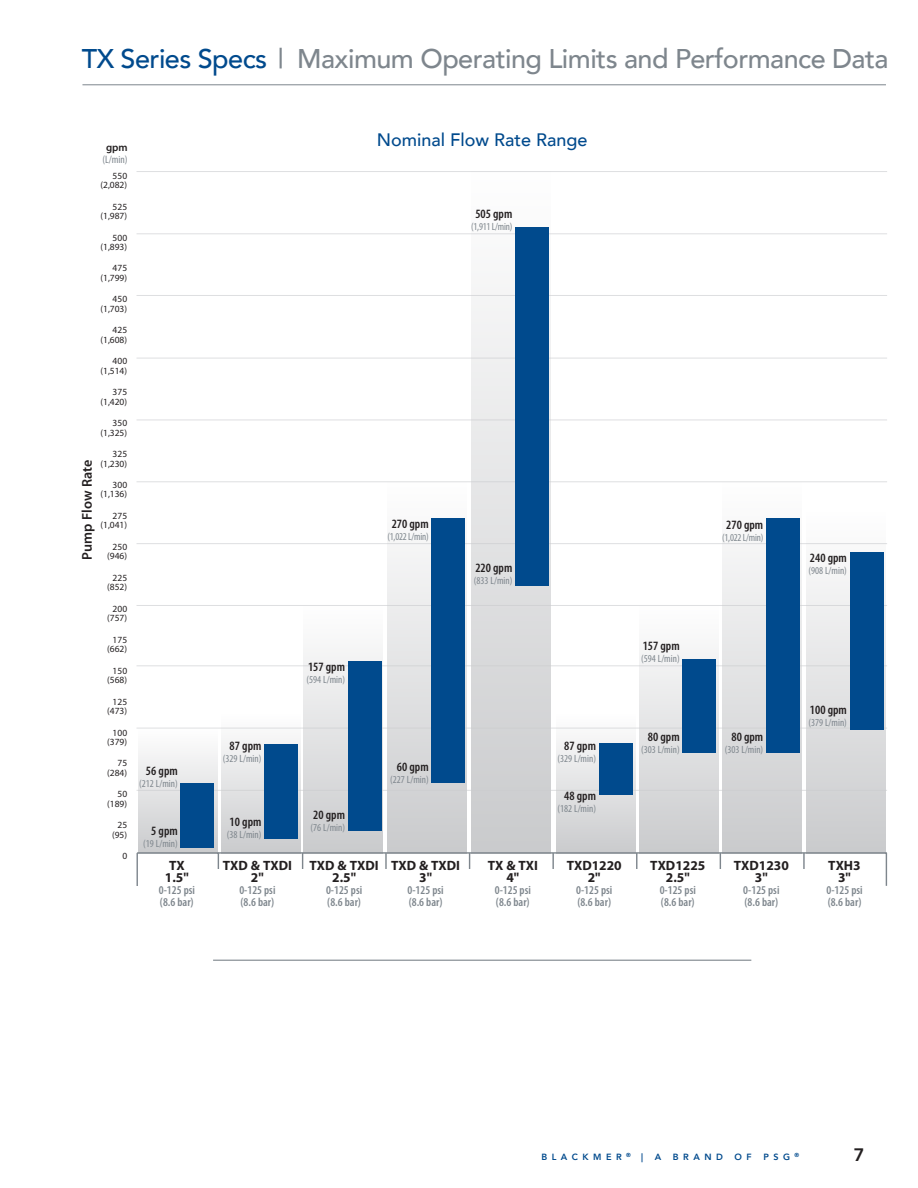
<style>
.page{position:relative;width:918px;height:1188px;background:#fff}
.page>*{position:absolute;margin:0;border:0;box-sizing:border-box;transform-origin:0 0}
.t1{font:500 27px "Avenir";letter-spacing:-.02em;color:#7e868d}
.t2{font:500 18px "Avenir";color:#004a8d}
.t3{font:800 18px "Avenir";color:#231f20}
.t4{font:600 14.1px "Myriad Pro";color:#231f20}
.t5{font:700 13.5px/12px "Myriad Pro";color:#231f20;text-align:center}
.t6{font:600 condensed 12.75px "Myriad Pro";color:#231f20}
.t7{font:600 condensed 12px/12px "Myriad Pro";color:#7e868d}
.t8{font:condensed 10.8px "Myriad Pro";color:#7e868d}
.t9{font:600 10.8px "Myriad Pro";color:#231f20}
.t10{font:condensed 10.5px "Myriad Pro";color:#7e868d}
.t11{font:9.45px/9.4px "Myriad Pro";color:#231f20;text-align:right}
.t12{font:800 9px "Avenir";letter-spacing:.5em;color:#004a8d}
.s1{color:#004a8d}
</style>
<div class="page">
<hr style="left:137px;top:790px;width:750px;height:1px;background:#dedfe1">
<hr style="left:137px;top:728px;width:750px;height:1px;background:#dedfe1">
<hr style="left:137px;top:665px;width:750px;height:1px;background:#dedfe1">
<hr style="left:137px;top:605px;width:750px;height:1px;background:#dedfe1">
<hr style="left:137px;top:543px;width:750px;height:1px;background:#dedfe1">
<hr style="left:137px;top:481px;width:750px;height:1px;background:#dedfe1">
<hr style="left:137px;top:420px;width:750px;height:1px;background:#dedfe1">
<hr style="left:137px;top:358px;width:750px;height:1px;background:#dedfe1">
<hr style="left:137px;top:295px;width:750px;height:1px;background:#dedfe1">
<hr style="left:137px;top:233px;width:750px;height:1px;background:#dedfe1">
<hr style="left:137px;top:171px;width:750px;height:1px;background:#dedfe1">
<div style="left:138px;top:729px;width:79px;height:125px;background:linear-gradient(to bottom,#fffffe,#bec3c9)"></div>
<div style="left:222px;top:714px;width:79px;height:140px;background:linear-gradient(to bottom,#fdfdfd,#cacbcd)"></div>
<div style="left:304px;top:606px;width:79px;height:248px;background:linear-gradient(to bottom,#fefefe,#cacbcd)"></div>
<div style="left:387px;top:482px;width:80px;height:372px;background:linear-gradient(to bottom,#f2f6f9,#c6c8cb)"></div>
<div style="left:471px;top:171px;width:79px;height:683px;background:linear-gradient(to bottom,#fefefe,#c9cacc)"></div>
<div style="left:807px;top:512px;width:79px;height:342px;background:linear-gradient(to bottom,#f4f7fa,#c8cacc)"></div>
<div style="left:556px;top:714px;width:79px;height:140px;background:linear-gradient(to bottom,#f6f9fb,#c9cacd)"></div>
<div style="left:639px;top:606px;width:79px;height:248px;background:linear-gradient(to bottom,#fefefe,#cacbcd)"></div>
<div style="left:723px;top:482px;width:79px;height:372px;background:linear-gradient(to bottom,#fcfdfd,#cacbcd)"></div>
<svg style="left:136px;top:852px;width:752px;height:34px"></svg>
<hr style="left:82px;top:84px;width:804px;height:1px;background:#7e868d">
<div style="left:181px;top:783px;width:33px;height:65px;background:#004a8d"></div>
<hr style="left:213px;top:960px;width:538px;height:1px;background:#7e868d">
<div style="left:264px;top:744px;width:34px;height:95px;background:#004a8d"></div>
<div style="left:348px;top:661px;width:33px;height:170px;background:#004a8d"></div>
<div style="left:432px;top:519px;width:33px;height:264px;background:#004a8d"></div>
<div style="left:515px;top:227px;width:34px;height:359px;background:#004a8d"></div>
<div style="left:599px;top:743px;width:33px;height:52px;background:#004a8d"></div>
<div style="left:683px;top:659px;width:33px;height:94px;background:#004a8d"></div>
<div style="left:766px;top:519px;width:34px;height:234px;background:#004a8d"></div>
<div style="left:850px;top:552px;width:33px;height:177px;background:#004a8d"></div>
<h1 class="t1" style="left:82px;top:36px;width:808px"><span class="s1">TX Series Specs</span> | Maximum Operating Limits and Performance Data</h1>
<p class="t9" style="left:106px;top:141px;width:23px">gpm</p>
<p class="t8" style="left:102px;top:154px;width:27px">(L/min)</p>
<p class="t11" style="left:100px;top:171px;width:28px">550 (2,082)</p>
<p class="t11" style="left:100px;top:202px;width:28px">525 (1,987)</p>
<p class="t11" style="left:100px;top:233px;width:28px">500 (1,893)</p>
<p class="t11" style="left:100px;top:264px;width:28px">475 (1,799)</p>
<p class="t11" style="left:100px;top:295px;width:28px">450 (1,703)</p>
<p class="t11" style="left:100px;top:326px;width:28px">425 (1,608)</p>
<p class="t11" style="left:100px;top:357px;width:28px">400 (1,514)</p>
<p class="t11" style="left:100px;top:388px;width:28px">375 (1,420)</p>
<p class="t11" style="left:100px;top:418px;width:28px">350 (1,325)</p>
<p class="t11" style="left:100px;top:449px;width:28px">325 (1,230)</p>
<h3 class="t4" style="left:79px;top:560px;width:101px;rotate:-90deg">Pump Flow Rate</h3>
<p class="t11" style="left:100px;top:480px;width:28px">300 (1,136)</p>
<p class="t11" style="left:100px;top:511px;width:28px">275 (1,041)</p>
<p class="t11" style="left:107px;top:542px;width:21px;text-align:center">250 (946)</p>
<p class="t11" style="left:107px;top:573px;width:21px;text-align:center">225 (852)</p>
<p class="t11" style="left:107px;top:604px;width:21px;text-align:center">200 (757)</p>
<p class="t11" style="left:107px;top:635px;width:21px;text-align:center">175 (662)</p>
<p class="t11" style="left:107px;top:666px;width:21px;text-align:center">150 (568)</p>
<p class="t11" style="left:107px;top:697px;width:21px;text-align:center">125 (473)</p>
<p class="t11" style="left:107px;top:728px;width:21px;text-align:center">100 (379)</p>
<p class="t11" style="left:107px;top:759px;width:21px">75 (284)</p>
<p class="t11" style="left:107px;top:790px;width:21px">50 (189)</p>
<p class="t11" style="left:112px;top:821px;width:17px;text-align:center">25 (95)</p>
<p class="t11" style="left:122px;top:852px;width:6px">0</p>
<h3 class="t6" style="left:146px;top:764px;width:33px">56 gpm</h3>
<p class="t10" style="left:139px;top:778px;width:40px">(212 L/min)</p>
<h3 class="t6" style="left:151px;top:824px;width:28px">5 gpm</h3>
<p class="t10" style="left:143px;top:838px;width:36px">(19 L/min)</p>
<h3 class="t5" style="left:165px;top:860px;width:25px">TX<br>1.5"</h3>
<p class="t7" style="left:159px;top:884px;width:38px">0-125 psi (8.6 bar)</p>
<h2 class="t2" style="left:377px;top:124px;width:212px">Nominal Flow Rate Range</h2>
<h3 class="t6" style="left:475px;top:207px;width:38px">505 gpm</h3>
<p class="t10" style="left:471px;top:221px;width:43px">(1,911 L/min)</p>
<h3 class="t6" style="left:392px;top:517px;width:38px">270 gpm</h3>
<p class="t10" style="left:387px;top:531px;width:43px">(1,022 L/min)</p>
<h3 class="t6" style="left:475px;top:561px;width:38px">220 gpm</h3>
<p class="t10" style="left:474px;top:575px;width:40px">(833 L/min)</p>
<h3 class="t6" style="left:726px;top:518px;width:38px">270 gpm</h3>
<p class="t10" style="left:722px;top:532px;width:43px">(1,022 L/min)</p>
<h3 class="t6" style="left:810px;top:551px;width:38px">240 gpm</h3>
<p class="t10" style="left:808px;top:565px;width:40px">(908 L/min)</p>
<h3 class="t6" style="left:308px;top:659px;width:38px">157 gpm</h3>
<p class="t10" style="left:307px;top:673px;width:40px">(594 L/min)</p>
<h3 class="t6" style="left:230px;top:739px;width:33px">87 gpm</h3>
<p class="t10" style="left:223px;top:753px;width:40px">(329 L/min)</p>
<h3 class="t6" style="left:230px;top:815px;width:33px">10 gpm</h3>
<p class="t10" style="left:227px;top:829px;width:36px">(38 L/min)</p>
<h3 class="t5" style="left:223px;top:860px;width:71px">TXD &amp; TXDI<br>2"</h3>
<p class="t7" style="left:239px;top:884px;width:38px">0-125 psi (8.6 bar)</p>
<h3 class="t6" style="left:313px;top:808px;width:33px">20 gpm</h3>
<p class="t10" style="left:311px;top:822px;width:36px">(76 L/min)</p>
<h3 class="t5" style="left:310px;top:860px;width:71px">TXD &amp; TXDI<br>2.5"</h3>
<p class="t7" style="left:326px;top:884px;width:38px">0-125 psi (8.6 bar)</p>
<h3 class="t6" style="left:397px;top:760px;width:33px">60 gpm</h3>
<p class="t10" style="left:390px;top:774px;width:40px">(227 L/min)</p>
<h3 class="t5" style="left:391px;top:860px;width:71px">TXD &amp; TXDI<br>3"</h3>
<p class="t7" style="left:408px;top:884px;width:38px">0-125 psi (8.6 bar)</p>
<h3 class="t5" style="left:488px;top:860px;width:52px">TX &amp; TXI<br>4"</h3>
<p class="t7" style="left:495px;top:884px;width:38px">0-125 psi (8.6 bar)</p>
<h3 class="t6" style="left:643px;top:639px;width:38px">157 gpm</h3>
<p class="t10" style="left:641px;top:653px;width:40px">(594 L/min)</p>
<h3 class="t6" style="left:564px;top:739px;width:33px">87 gpm</h3>
<p class="t10" style="left:558px;top:753px;width:40px">(329 L/min)</p>
<h3 class="t6" style="left:564px;top:788px;width:33px">48 gpm</h3>
<p class="t10" style="left:558px;top:802px;width:40px">(182 L/min)</p>
<h3 class="t5" style="left:567px;top:860px;width:57px">TXD1220<br>2"</h3>
<p class="t7" style="left:576px;top:884px;width:38px">0-125 psi (8.6 bar)</p>
<h3 class="t6" style="left:648px;top:730px;width:33px">80 gpm</h3>
<p class="t10" style="left:641px;top:744px;width:40px">(303 L/min)</p>
<h3 class="t5" style="left:650px;top:860px;width:57px">TXD1225<br>2.5"</h3>
<p class="t7" style="left:660px;top:884px;width:38px">0-125 psi (8.6 bar)</p>
<h3 class="t6" style="left:732px;top:730px;width:33px">80 gpm</h3>
<p class="t10" style="left:725px;top:744px;width:40px">(303 L/min)</p>
<h3 class="t6" style="left:810px;top:703px;width:38px">100 gpm</h3>
<p class="t10" style="left:808px;top:717px;width:40px">(379 L/min)</p>
<h3 class="t5" style="left:734px;top:860px;width:57px">TXD1230<br>3"</h3>
<p class="t7" style="left:743px;top:884px;width:38px">0-125 psi (8.6 bar)</p>
<h3 class="t5" style="left:828px;top:860px;width:34px">TXH3<br>3"</h3>
<p class="t7" style="left:826px;top:884px;width:38px">0-125 psi (8.6 bar)</p>
<p class="t12" style="left:541px;top:1149px;width:103px">BLACKMER <sup>®</sup> |</p>
<p class="t12" style="left:655px;top:1149px;width:8px">A</p>
<p class="t12" style="left:673px;top:1149px;width:51px">BRAND</p>
<p class="t12" style="left:735px;top:1149px;width:19px">O F</p>
<p class="t12" style="left:763px;top:1149px;width:37px">PSG <sup>®</sup></p>
<h2 class="t3" style="left:854px;top:1140px;width:12px">7</h2>
</div>
